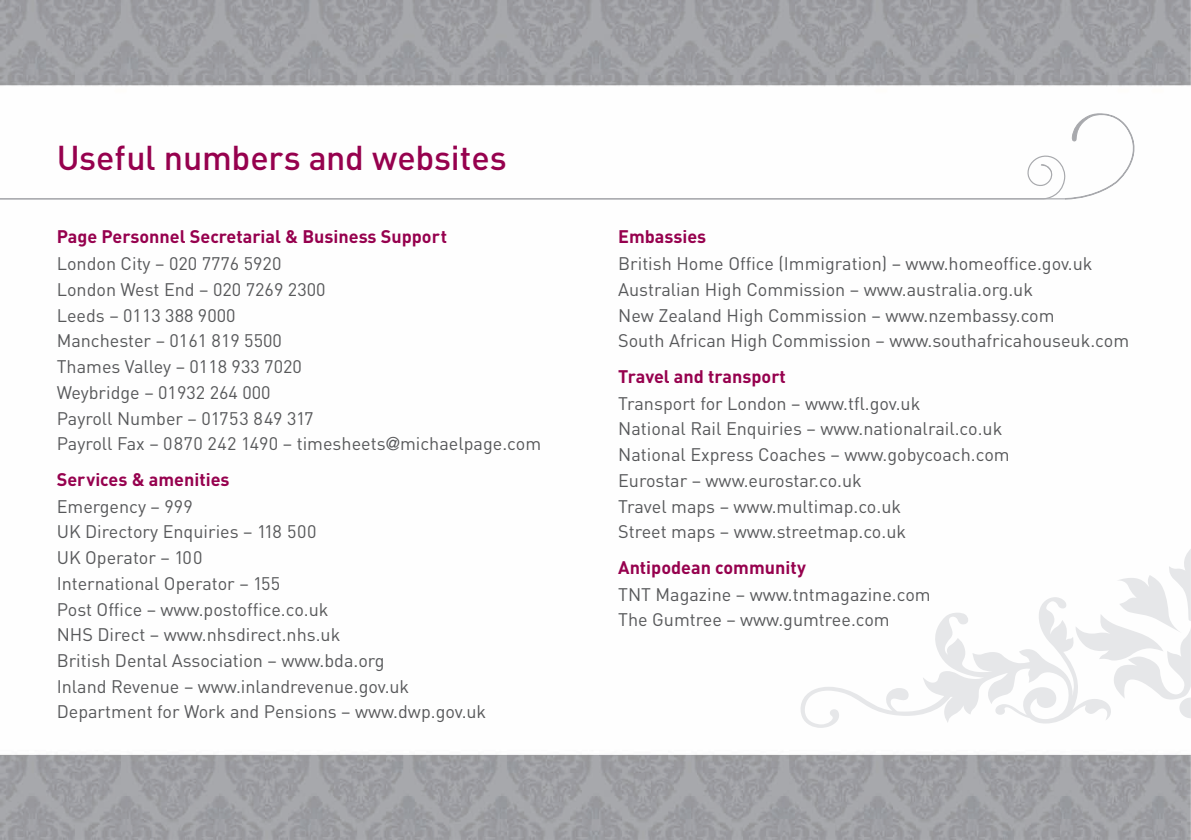
<style>
.page{position:relative;width:1191px;height:840px;background:#fff}
.page>*{position:absolute;margin:0;border:0;box-sizing:border-box;transform-origin:0 0}
.t1{font:500 34px "DIN";color:#96014e}
.t2{font:18px/25.8px "DIN";color:#57585a}
.t3{font:700 18px "DIN";color:#96014e}
.s1{font-family:"Helvetica Neue"}
</style>
<div class="page">
<img style="left:0;top:0;width:1190px;height:839px">
<svg style="left:1190px;top:549px;width:1px;height:168px"></svg>
<img style="left:798px;top:548px;width:392px;height:179px">
<svg style="left:0;top:154px;width:1064px;height:46px"></svg>
<svg style="left:1040px;top:164px;width:12px;height:13px"></svg>
<hr style="left:0;top:198px;width:1065px;height:1px;background:#a8a9ad">
<svg style="left:1064px;top:112px;width:74px;height:88px"></svg>
<h1 class="t1" style="left:57px;top:136px;width:451px">Useful numbers and websites</h1>
<p class="t3" style="left:57px;top:225px;width:392px">Page Personnel Secretarial &amp; Business Support</p>
<p class="t2" style="left:57px;top:250px;width:486px">London City – 020 7776 5920<br>London West End – 020 7269 2300<br>Leeds – 0113 388 9000<br>Manchester – 0161 819 5500<br>Thames Valley – 0118 933 7020<br>Weybridge – 01932 264 000<br>Payroll Number – 01753 849 317<br>Payroll Fax – 0870 242 1490 – timesheets<span class="s1">@</span>michaelpage.com</p>
<p class="t3" style="left:57px;top:467px;width:174px">Services &amp; amenities</p>
<p class="t2" style="left:57px;top:492px;width:431px">Emergency – 999<br>UK Directory Enquiries – 118 500<br>UK Operator – 100<br>International Operator – 155<br>Post Office – www.postoffice.co.uk<br>NHS Direct – www.nhsdirect.nhs.uk<br>British Dental Association – www.bda.org<br>Inland Revenue – www.inlandrevenue.gov.uk Department for Work and Pensions – www.dwp.gov.uk</p>
<p class="t3" style="left:618px;top:225px;width:90px">Embassies</p>
<p class="t2" style="left:618px;top:250px;width:512px">British Home Office (Immigration) – www.homeoffice.gov.uk Australian High Commission – www.australia.org.uk<br>New Zealand High Commission – www.nzembassy.com<br>South African High Commission – www.southafricahouseuk.com</p>
<p class="t3" style="left:618px;top:364px;width:169px">Travel and transport</p>
<p class="t2" style="left:618px;top:390px;width:393px">Transport for London – www.tfl.gov.uk<br>National Rail Enquiries – www.nationalrail.co.uk National Express Coaches – www.gobycoach.com Eurostar – www.eurostar.co.uk<br>Travel maps – www.multimap.co.uk<br>Street maps – www.streetmap.co.uk</p>
<p class="t3" style="left:618px;top:555px;width:189px">Antipodean community</p>
<p class="t2" style="left:618px;top:580px;width:314px">TNT Magazine – www.tntmagazine.com<br>The Gumtree – www.gumtree.com</p>
</div>
